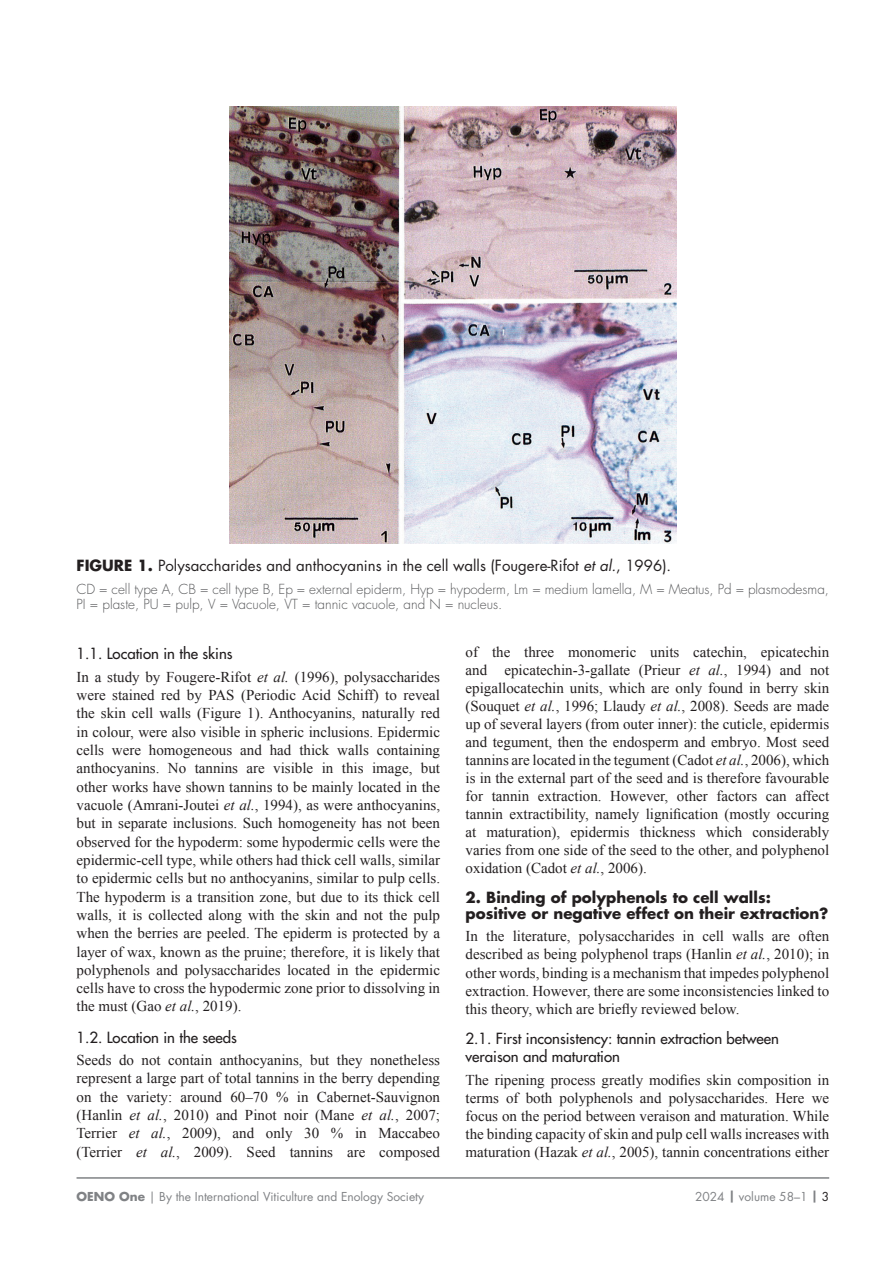
<style>
.page{position:relative;width:893px;height:1263px;background:#fff}
.page>*{position:absolute;margin:0;border:0;box-sizing:border-box;transform-origin:0 0}
.CORPS_texte_courant{font:15px/18.3px "Times New Roman";color:#231f20;text-align:justify}
.CORPS_TITRE_3_sous-p{font:500 15px/18px "Futura Std";color:#231f20}
.CORPS_FIGURE-Titre5{font:15px "Futura Std";color:#231f20}
.CORPS_TITRE_2-paragr{font:700 15px/16.5px "Futura Std";color:#231f20}
.CORPS_FIGURE_Titre7{font:300 13.5px/15px "Futura Std";color:#57585a}
.t1{font:12px "Futura Std";color:#808285}
.s1{font-weight:700}
.s2{font-style:italic}
.s3{color:#231f20}
</style>
<div class="page">
<hr style="left:77px;top:1177px;width:752px;height:2px;background:#808285">
<img style="left:230px;top:106px;width:446px;height:437px">
<p class="CORPS_FIGURE-Titre5" style="left:77px;top:556px;width:596px"><span class="s1">FIGURE 1.</span> Polysaccharides and anthocyanins in the cell walls (Fougere-Rifot <span class="s2">et al.</span>, 1996).</p>
<p class="CORPS_FIGURE_Titre7" style="left:77px;top:582px;width:754px">CD = cell type A, CB = cell type B, Ep = external epiderm, Hyp = hypoderm, Lm = medium lamella, M = Meatus, Pd = plasmodesma,<br>PI = plaste, PU = pulp, V = Vacuole, VT = tannic vacuole, and N = nucleus.</p>
<p class="CORPS_TITRE_3_sous-p" style="left:77px;top:645px;width:158px">1.1. Location in the skins</p>
<p class="CORPS_texte_courant" style="left:77px;top:667px;width:365px">In a study by Fougere-Rifot <span class="s2">et al.</span> (1996), polysaccharides were stained red by PAS (Periodic Acid Schiff) to reveal the skin cell walls (Figure 1). Anthocyanins, naturally red in colour, were also visible in spheric inclusions. Epidermic cells were homogeneous and had thick walls containing anthocyanins. No tannins are visible in this image, but other works have shown tannins to be mainly located in the vacuole (Amrani-Joutei <span class="s2">et al.</span>, 1994), as were anthocyanins, but in separate inclusions. Such homogeneity has not been observed for the hypoderm: some hypodermic cells were the epidermic-cell type, while others had thick cell walls, similar to epidermic cells but no anthocyanins, similar to pulp cells.<br>The hypoderm is a transition zone, but due to its thick cell walls, it is collected along with the skin and not the pulp when the berries are peeled. The epiderm is protected by a layer of wax, known as the pruine; therefore, it is likely that polyphenols and polysaccharides located in the epidermic cells have to cross the hypodermic zone prior to dissolving in the must (Gao <span class="s2">et al.</span>, 2019).</p>
<p class="CORPS_TITRE_3_sous-p" style="left:77px;top:1028px;width:162px">1.2. Location in the seeds</p>
<p class="CORPS_texte_courant" style="left:77px;top:1051px;width:365px">Seeds do not contain anthocyanins, but they nonetheless represent a large part of total tannins in the berry depending on the variety: around 60–70 % in Cabernet-Sauvignon (Hanlin <span class="s2">et al.</span>, 2010) and Pinot noir (Mane <span class="s2">et al.</span>, 2007; Terrier <span class="s2">et al.</span>, 2009), and only 30 % in Maccabeo (Terrier <span class="s2">et al.</span>, 2009). Seed tannins are composed</p>
<p class="CORPS_texte_courant" style="left:466px;top:643px;width:365px">of the three monomeric units catechin, epicatechin and epicatechin‑3‑gallate (Prieur <span class="s2">et al.</span>, 1994) and not epigallocatechin units, which are only found in berry skin (Souquet <span class="s2">et al.</span>, 1996; Llaudy <span class="s2">et al.</span>, 2008). Seeds are made up of several layers (from outer inner): the cuticle, epidermis and tegument, then the endosperm and embryo. Most seed tannins are located in the tegument (Cadot <span class="s2">et al.</span>, 2006), which is in the external part of the seed and is therefore favourable for tannin extraction. However, other factors can affect tannin extractibility, namely lignification (mostly occuring at maturation), epidermis thickness which considerably varies from one side of the seed to the other, and polyphenol oxidation (Cadot <span class="s2">et al.</span>, 2006).</p>
<p class="CORPS_TITRE_2-paragr" style="left:466px;top:889px;width:364px">2. Binding of polyphenols to cell walls: positive or negative effect on their extraction?</p>
<p class="CORPS_texte_courant" style="left:466px;top:927px;width:365px">In the literature, polysaccharides in cell walls are often described as being polyphenol traps (Hanlin <span class="s2">et al.</span>, 2010); in other words, binding is a mechanism that impedes polyphenol extraction. However, there are some inconsistencies linked to this theory, which are briefly reviewed below.</p>
<p class="CORPS_TITRE_3_sous-p" style="left:466px;top:1030px;width:315px">2.1. First inconsistency: tannin extraction between veraison and maturation</p>
<p class="CORPS_texte_courant" style="left:466px;top:1070px;width:365px">The ripening process greatly modifies skin composition in terms of both polyphenols and polysaccharides. Here we focus on the period between veraison and maturation. While the binding capacity of skin and pulp cell walls increases with maturation (Hazak <span class="s2">et al.</span>, 2005), tannin concentrations either</p>
<p class="t1" style="left:77px;top:1188px;width:349px"><span class="s1">OENO One</span> | By the International Viticulture and Enology Society</p>
<p class="t1" style="left:695px;top:1188px;width:136px">2024 <span class="s1">|</span> volume 58–1 <span class="s1">|</span> <span class="s3">3</span></p>
</div>
